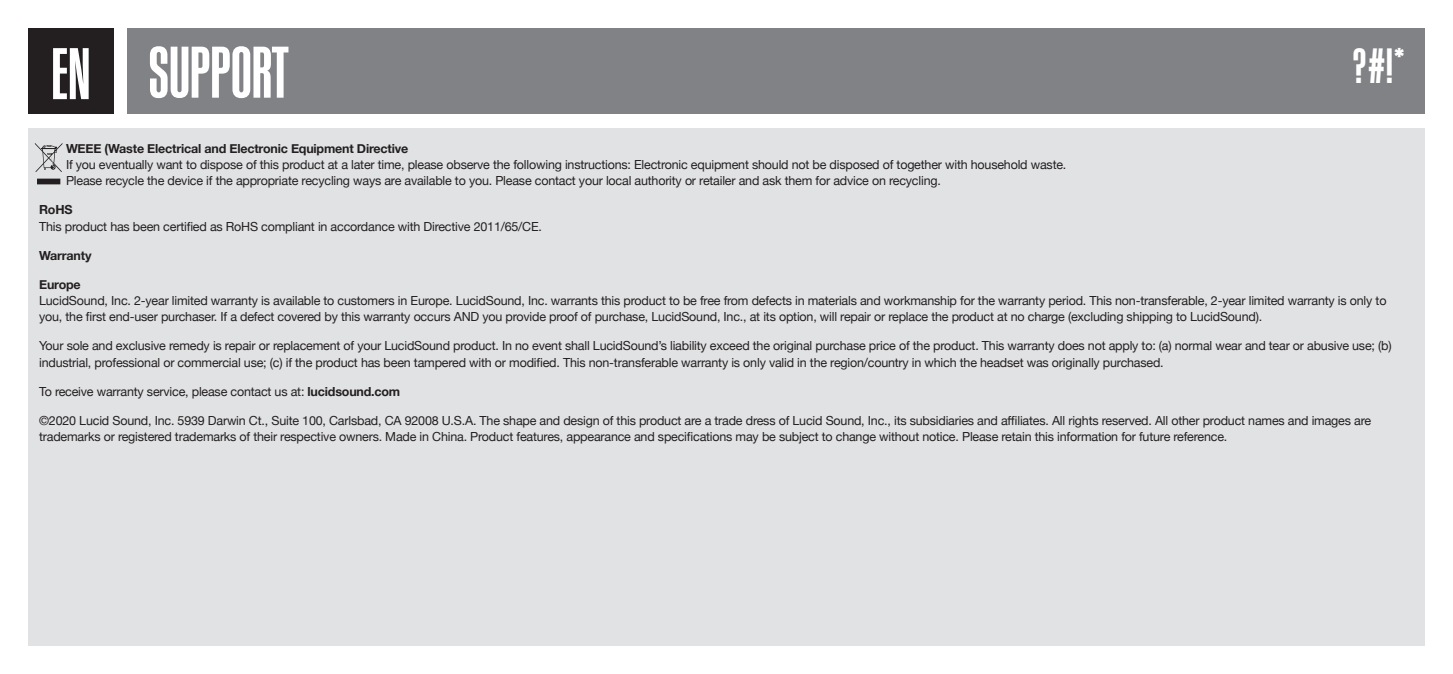
<style>
.page{position:relative;width:1453px;height:674px;background:#fff}
.page>*{position:absolute;margin:0;border:0;box-sizing:border-box;transform-origin:0 0}
.t1{font:500 70px "Kommissar X Cond";letter-spacing:.015em;color:#fff}
.t2{font:500 47.5px "Kommissar X Cond";color:#fff}
.t3{font:12.5px/16.2px "Helvetica Neue";letter-spacing:-.015em;color:#231f20}
.t4{font:700 12.5px "Helvetica Neue";letter-spacing:-.015em;color:#231f20}
.s1{font-weight:700}
</style>
<div class="page">
<div style="left:28px;top:128px;width:1396px;height:517px;background:#e1e2e4"></div>
<div style="left:128px;top:28px;width:1296px;height:85px;background:#808285"></div>
<div style="left:28px;top:28px;width:85px;height:85px;background:#231f20"></div>
<svg style="left:35px;top:143px;width:27px;height:41px"></svg>
<p class="t1" style="left:52px;top:28px;width:39px">EN</p>
<p class="t1" style="left:149px;top:27px;width:141px">SUPPORT</p>
<p class="t2" style="left:1353px;top:35px;width:53px">?#!*</p>
<p class="t4" style="left:66px;top:138px;width:344px">WEEE (Waste Electrical and Electronic Equipment Directive</p>
<p class="t3" style="left:66px;top:157px;width:1002px">If you eventually want to dispose of this product at a later time, please observe the following instructions: Electronic equipment should not be disposed of together with household waste.<br>Please recycle the device if the appropriate recycling ways are available to you. Please contact your local authority or retailer and ask them for advice on recycling.</p>
<p class="t3" style="left:39px;top:202px;width:504px"><span class="s1">RoHS<br></span>This product has been certified as RoHS compliant in accordance with Directive 2011/65/CE.</p>
<p class="t4" style="left:39px;top:245px;width:54px">Warranty</p>
<p class="t3" style="left:39px;top:277px;width:1349px"><span class="s1">Europe<br></span>LucidSound, Inc. 2-year limited warranty is available to customers in Europe. LucidSound, Inc. warrants this product to be free from defects in materials and workmanship for the warranty period. This non-transferable, 2-year limited warranty is only to you, the first end-user purchaser. If a defect covered by this warranty occurs AND you provide proof of purchase, LucidSound, Inc., at its option, will repair or replace the product at no charge (excluding shipping to LucidSound).</p>
<p class="t3" style="left:39px;top:338px;width:1354px">Your sole and exclusive remedy is repair or replacement of your LucidSound product. In no event shall LucidSound’s liability exceed the original purchase price of the product. This warranty does not apply to: (a) normal wear and tear or abusive use; (b) industrial, professional or commercial use; (c) if the product has been tampered with or modified. This non-transferable warranty is only valid in the region/country in which the headset was originally purchased.</p>
<p class="t3" style="left:39px;top:383px;width:363px">To receive warranty service, please contact us at: <span class="s1">lucidsound.com</span></p>
<p class="t3" style="left:39px;top:412px;width:1333px">©2020 Lucid Sound, Inc. 5939 Darwin Ct., Suite 100, Carlsbad, CA 92008 U.S.A. The shape and design of this product are a trade dress of Lucid Sound, Inc., its subsidiaries and affiliates. All rights reserved. All other product names and images are trademarks or registered trademarks of their respective owners. Made in China. Product features, appearance and specifications may be subject to change without notice. Please retain this information for future reference.</p>
</div>
